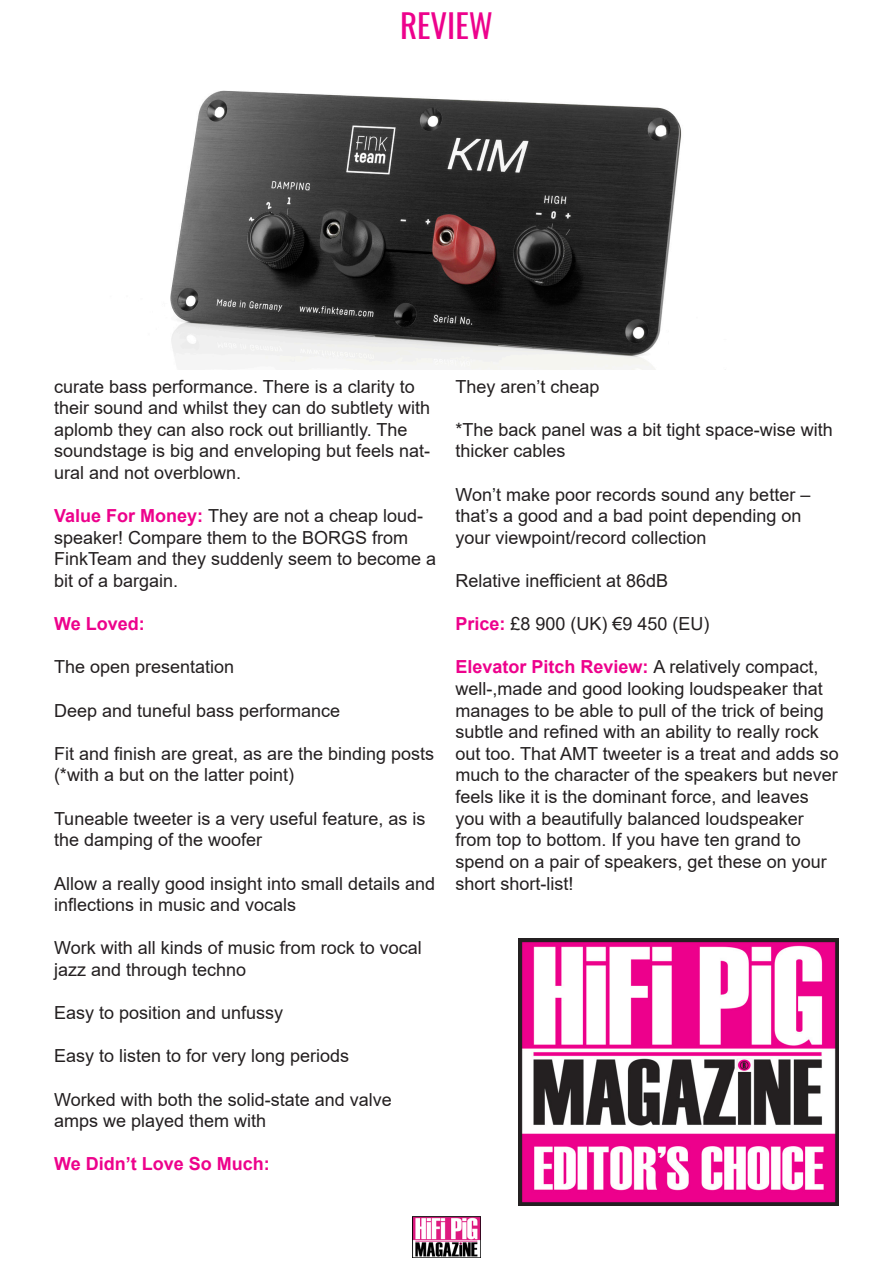
<style>
.page{position:relative;width:893px;height:1263px;background:#fff}
.page>*{position:absolute;margin:0;border:0;box-sizing:border-box;transform-origin:0 0}
.t1{font:33px "Oswald";color:#ed028c}
.Paragraph_Style_1{font:18px/21.6px "Arial";color:#231f20}
.Paragraph_Style_1-2{font:700 18px "Arial";color:#ed028c}
.s1{font-weight:700;color:#ed028c}
</style>
<div class="page">
<img style="left:170px;top:90px;width:512px;height:279px">
<img style="left:413px;top:1216px;width:67px;height:42px">
<img style="left:519px;top:938px;width:320px;height:268px">
<p class="t1" style="left:400px;top:-3px;width:94px">REVIEW</p>
<p class="Paragraph_Style_1" style="left:54px;top:375px;width:378px">curate bass performance. There is a clarity to their sound and whilst they can do subtlety with aplomb they can also rock out brilliantly. The soundstage is big and enveloping but feels nat&shy;ural and not overblown.</p>
<p class="Paragraph_Style_1" style="left:54px;top:505px;width:384px"><span class="s1">Value For Money:</span> They are not a cheap loud&shy;speaker! Compare them to the BORGS from FinkTeam and they suddenly seem to become a bit of a bargain.</p>
<p class="Paragraph_Style_1-2" style="left:54px;top:611px;width:92px">We Loved:</p>
<p class="Paragraph_Style_1" style="left:54px;top:656px;width:182px">The open presentation</p>
<p class="Paragraph_Style_1" style="left:54px;top:699px;width:288px">Deep and tuneful bass performance</p>
<p class="Paragraph_Style_1" style="left:54px;top:743px;width:382px">Fit and finish are great, as are the binding posts (*with a but on the latter point)</p>
<p class="Paragraph_Style_1" style="left:54px;top:807px;width:373px">Tuneable tweeter is a very useful feature, as is the damping of the woofer</p>
<p class="Paragraph_Style_1" style="left:54px;top:872px;width:383px">Allow a really good insight into small details and inflections in music and vocals</p>
<p class="Paragraph_Style_1" style="left:54px;top:937px;width:369px">Work with all kinds of music from rock to vocal jazz and through techno</p>
<p class="Paragraph_Style_1" style="left:54px;top:1002px;width:231px">Easy to position and unfussy</p>
<p class="Paragraph_Style_1" style="left:54px;top:1045px;width:297px">Easy to listen to for very long periods</p>
<p class="Paragraph_Style_1" style="left:54px;top:1088px;width:339px">Worked with both the solid-state and valve amps we played them with</p>
<p class="Paragraph_Style_1-2" style="left:54px;top:1151px;width:217px">We Didn’t Love So Much:</p>
<p class="Paragraph_Style_1" style="left:455px;top:375px;width:146px">They aren’t cheap</p>
<p class="Paragraph_Style_1" style="left:455px;top:419px;width:379px">*The back panel was a bit tight space-wise with thicker cables</p>
<p class="Paragraph_Style_1" style="left:455px;top:483px;width:356px">Won’t make poor records sound any better – that’s a good and a bad point depending on your viewpoint/record collection</p>
<p class="Paragraph_Style_1" style="left:455px;top:570px;width:214px">Relative inefficient at 86dB</p>
<p class="Paragraph_Style_1" style="left:455px;top:613px;width:256px"><span class="s1">Price:</span> £8 900 (UK) €9 450 (EU)</p>
<p class="Paragraph_Style_1" style="left:455px;top:656px;width:385px"><span class="s1">Elevator Pitch Review:</span> A relatively compact, well-,made and good looking loudspeaker that manages to be able to pull of the trick of being subtle and refined with an ability to really rock out too. That AMT tweeter is a treat and adds so much to the character of the speakers but never feels like it is the dominant force, and leaves you with a beautifully balanced loudspeaker from top to bottom. If you have ten grand to spend on a pair of speakers, get these on your short short-list!</p>
</div>
